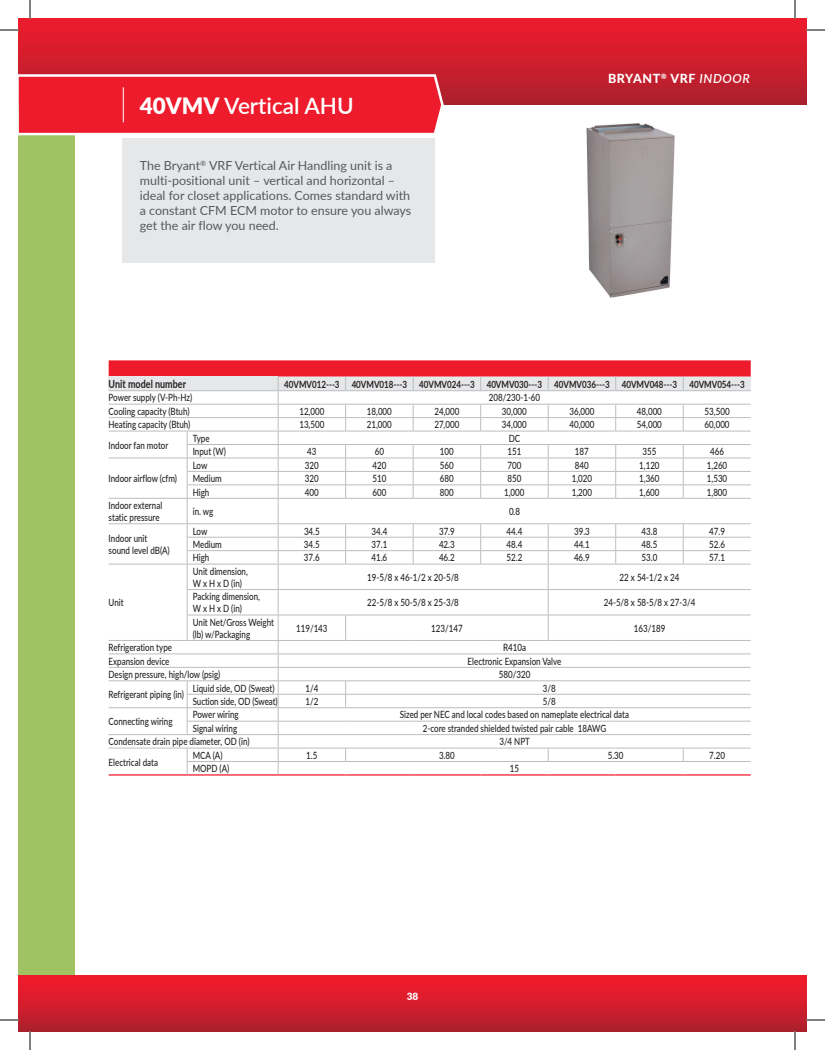
<style>
.page{position:relative;width:825px;height:1050px;background:#fff}
.page>*{position:absolute;margin:0;border:0;box-sizing:border-box;transform-origin:0 0}
.t1{font:600 22.5px "Lato";color:#fff}
.t2{font:12.5px/15px "Lato";color:#57585a}
.t3{font:800 12.5px "Lato";letter-spacing:.05em;color:#fff}
.t4{font:700 11.25px "Lato";color:#231f20;scale:.8 1}
.t5{font:500 10px/12px "Lato";color:#231f20;scale:.8 1}
.t6{font:700 10px "Lato";color:#231f20;scale:.8 1}
.t7{font:900 10px "Lato";color:#fff}
.s1{font-weight:900}
.s2{font-weight:600;font-style:italic}
</style>
<div class="page">
<div style="left:19px;top:19px;width:56px;height:977px;background:#a1c262"></div>
<div style="left:19px;top:19px;width:787px;height:85px;background:linear-gradient(to bottom,#f01b2d,#ad202d)"></div>
<svg style="left:19px;top:73px;width:426px;height:63px;background:#ee3140"></svg>
<hr style="left:123px;top:87px;width:1px;height:35px;background:#fff">
<div style="left:123px;top:138px;width:312px;height:124px;background:#e6e7e9"></div>
<img style="left:586px;top:123px;width:89px;height:175px">
<hr style="left:109px;top:774px;width:78px;height:2px;background:#ee1b2c">
<hr style="left:187px;top:774px;width:91px;height:2px;background:#ee1b2c">
<hr style="left:278px;top:774px;width:68px;height:2px;background:#ee1b2c">
<hr style="left:346px;top:774px;width:67px;height:2px;background:#ee1b2c">
<hr style="left:413px;top:774px;width:68px;height:2px;background:#ee1b2c">
<hr style="left:481px;top:774px;width:67px;height:2px;background:#ee1b2c">
<hr style="left:548px;top:774px;width:68px;height:2px;background:#ee1b2c">
<hr style="left:616px;top:774px;width:67px;height:2px;background:#ee1b2c">
<hr style="left:683px;top:774px;width:68px;height:2px;background:#ee1b2c">
<svg style="left:109px;top:360px;width:642px;height:414px"></svg>
<div style="left:19px;top:975px;width:776px;height:56px;background:linear-gradient(to bottom,#f81a2c,#b1202d)"></div>
<svg style="left:795px;top:975px;width:11px;height:56px"></svg>
<svg style="left:0;top:29px;width:19px;height:2px"></svg>
<svg style="left:806px;top:29px;width:19px;height:2px"></svg>
<svg style="left:0;top:1019px;width:19px;height:2px"></svg>
<svg style="left:806px;top:1019px;width:19px;height:2px"></svg>
<svg style="left:29px;top:0;width:2px;height:19px"></svg>
<svg style="left:29px;top:1031px;width:2px;height:19px"></svg>
<svg style="left:794px;top:0;width:2px;height:19px"></svg>
<svg style="left:794px;top:1031px;width:2px;height:19px"></svg>
<h1 class="t1" style="left:140px;top:89px;width:215px"><span class="s1">40VMV</span> Vertical AHU</h1>
<p class="t2" style="left:140px;top:158px;width:273px">The Bryant<sup>®</sup> VRF Vertical Air Handling unit is a multi-positional unit – vertical and horizontal – ideal for closet applications. Comes standard with a constant CFM ECM motor to ensure you always get the air flow you need.</p>
<p class="t3" style="left:608px;top:69px;width:143px">BRYANT<sup>®</sup> VRF <span class="s2">INDOOR</span></p>
<p class="t4" style="left:109px;top:376px;width:98px">Unit model number</p>
<p class="t6" style="left:284px;top:377px;width:577px">40VMV012---3 40VMV018---3 40VMV024---3 40VMV030---3 40VMV036---3 40VMV048---3 40VMV054---3</p>
<p class="t5" style="left:109px;top:391px;width:106px">Power supply (V-Ph-Hz)</p>
<p class="t5" style="left:489px;top:391px;width:66px">208/230-1-60</p>
<p class="t5" style="left:109px;top:405px;width:103px">Cooling capacity (Btuh)</p>
<p class="t5" style="left:299px;top:405px;width:33px">12,000</p>
<p class="t5" style="left:367px;top:405px;width:33px">18,000</p>
<p class="t5" style="left:434px;top:405px;width:33px">24,000</p>
<p class="t5" style="left:502px;top:405px;width:33px">30,000</p>
<p class="t5" style="left:569px;top:405px;width:33px">36,000</p>
<p class="t5" style="left:637px;top:405px;width:33px">48,000</p>
<p class="t5" style="left:705px;top:405px;width:33px">53,500</p>
<p class="t5" style="left:109px;top:418px;width:104px">Heating capacity (Btuh)</p>
<p class="t5" style="left:299px;top:418px;width:33px">13,500</p>
<p class="t5" style="left:367px;top:418px;width:33px">21,000</p>
<p class="t5" style="left:434px;top:418px;width:33px">27,000</p>
<p class="t5" style="left:502px;top:418px;width:33px">34,000</p>
<p class="t5" style="left:569px;top:418px;width:33px">40,000</p>
<p class="t5" style="left:637px;top:418px;width:33px">54,000</p>
<p class="t5" style="left:705px;top:418px;width:33px">60,000</p>
<p class="t5" style="left:109px;top:438px;width:76px">Indoor fan motor</p>
<p class="t5" style="left:193px;top:432px;width:23px">Type</p>
<p class="t5" style="left:509px;top:432px;width:16px">DC</p>
<p class="t5" style="left:193px;top:445px;width:43px">Input (W)</p>
<p class="t5" style="left:307px;top:445px;width:13px">43</p>
<p class="t5" style="left:375px;top:445px;width:13px">60</p>
<p class="t5" style="left:440px;top:445px;width:19px">100</p>
<p class="t5" style="left:507px;top:445px;width:19px">151</p>
<p class="t5" style="left:575px;top:445px;width:19px">187</p>
<p class="t5" style="left:642px;top:445px;width:19px">355</p>
<p class="t5" style="left:710px;top:445px;width:19px">466</p>
<p class="t5" style="left:109px;top:472px;width:87px">Indoor airflow (cfm)</p>
<p class="t5" style="left:193px;top:459px;width:20px">Low</p>
<p class="t5" style="left:305px;top:459px;width:19px">320</p>
<p class="t5" style="left:372px;top:459px;width:19px">420</p>
<p class="t5" style="left:440px;top:459px;width:19px">560</p>
<p class="t5" style="left:507px;top:459px;width:19px">700</p>
<p class="t5" style="left:575px;top:459px;width:19px">840</p>
<p class="t5" style="left:639px;top:459px;width:27px">1,120</p>
<p class="t5" style="left:707px;top:459px;width:27px">1,260</p>
<p class="t5" style="left:193px;top:472px;width:38px">Medium</p>
<p class="t5" style="left:305px;top:472px;width:19px">320</p>
<p class="t5" style="left:372px;top:472px;width:19px">510</p>
<p class="t5" style="left:440px;top:472px;width:19px">680</p>
<p class="t5" style="left:507px;top:472px;width:19px">850</p>
<p class="t5" style="left:572px;top:472px;width:27px">1,020</p>
<p class="t5" style="left:639px;top:472px;width:27px">1,360</p>
<p class="t5" style="left:707px;top:472px;width:27px">1,530</p>
<p class="t5" style="left:193px;top:486px;width:22px">High</p>
<p class="t5" style="left:305px;top:486px;width:19px">400</p>
<p class="t5" style="left:372px;top:486px;width:19px">600</p>
<p class="t5" style="left:440px;top:486px;width:19px">800</p>
<p class="t5" style="left:504px;top:486px;width:27px">1,000</p>
<p class="t5" style="left:572px;top:486px;width:27px">1,200</p>
<p class="t5" style="left:639px;top:486px;width:27px">1,600</p>
<p class="t5" style="left:707px;top:486px;width:27px">1,800</p>
<p class="t5" style="left:109px;top:499px;width:69px">Indoor external static pressure</p>
<p class="t5" style="left:193px;top:505px;width:27px">in. wg</p>
<p class="t5" style="left:509px;top:505px;width:15px">0.8</p>
<p class="t5" style="left:109px;top:532px;width:78px">Indoor unit sound level dB(A)</p>
<p class="t5" style="left:193px;top:524px;width:20px">Low</p>
<p class="t5" style="left:304px;top:524px;width:21px">34.5</p>
<p class="t5" style="left:372px;top:524px;width:21px">34.4</p>
<p class="t5" style="left:439px;top:524px;width:21px">37.9</p>
<p class="t5" style="left:507px;top:524px;width:21px">44.4</p>
<p class="t5" style="left:574px;top:524px;width:21px">39.3</p>
<p class="t5" style="left:642px;top:524px;width:21px">43.8</p>
<p class="t5" style="left:709px;top:524px;width:21px">47.9</p>
<p class="t5" style="left:193px;top:538px;width:38px">Medium</p>
<p class="t5" style="left:304px;top:538px;width:21px">34.5</p>
<p class="t5" style="left:372px;top:538px;width:21px">37.1</p>
<p class="t5" style="left:439px;top:538px;width:21px">42.3</p>
<p class="t5" style="left:507px;top:538px;width:21px">48.4</p>
<p class="t5" style="left:574px;top:538px;width:21px">44.1</p>
<p class="t5" style="left:642px;top:538px;width:21px">48.5</p>
<p class="t5" style="left:709px;top:538px;width:21px">52.6</p>
<p class="t5" style="left:193px;top:551px;width:22px">High</p>
<p class="t5" style="left:304px;top:551px;width:21px">37.6</p>
<p class="t5" style="left:371px;top:551px;width:21px">41.6</p>
<p class="t5" style="left:439px;top:551px;width:21px">46.2</p>
<p class="t5" style="left:507px;top:551px;width:21px">52.2</p>
<p class="t5" style="left:574px;top:551px;width:21px">46.9</p>
<p class="t5" style="left:642px;top:551px;width:21px">53.0</p>
<p class="t5" style="left:709px;top:551px;width:21px">57.1</p>
<p class="t5" style="left:109px;top:596px;width:20px">Unit</p>
<p class="t5" style="left:193px;top:565px;width:70px">Unit dimension,<br>W x H x D (in)</p>
<p class="t5" style="left:367px;top:571px;width:116px">19-5/8 x 46-1/2 x 20-5/8</p>
<p class="t5" style="left:620px;top:571px;width:76px">22 x 54-1/2 x 24</p>
<p class="t5" style="left:193px;top:590px;width:86px">Packing dimension,<br>W x H x D (in)</p>
<p class="t5" style="left:367px;top:596px;width:116px">22-5/8 x 50-5/8 x 25-3/8</p>
<p class="t5" style="left:604px;top:596px;width:116px">24-5/8 x 58-5/8 x 27-3/4</p>
<p class="t5" style="left:193px;top:616px;width:103px">Unit Net/Gross Weight (lb) w/Packaging</p>
<p class="t5" style="left:296px;top:622px;width:41px">119/143</p>
<p class="t5" style="left:431px;top:622px;width:41px">123/147</p>
<p class="t5" style="left:634px;top:622px;width:41px">163/189</p>
<p class="t5" style="left:109px;top:641px;width:81px">Refrigeration type</p>
<p class="t5" style="left:503px;top:641px;width:30px">R410a</p>
<p class="t5" style="left:109px;top:655px;width:77px">Expansion device</p>
<p class="t5" style="left:468px;top:655px;width:119px">Electronic Expansion Valve</p>
<p class="t5" style="left:109px;top:668px;width:141px">Design pressure, high/low (psig)</p>
<p class="t5" style="left:499px;top:668px;width:41px">580/320</p>
<p class="t5" style="left:109px;top:688px;width:96px">Refrigerant piping (in)</p>
<p class="t5" style="left:193px;top:682px;width:104px">Liquid side, OD (Sweat)</p>
<p class="t5" style="left:305px;top:682px;width:18px">1/4</p>
<p class="t5" style="left:543px;top:682px;width:18px">3/8</p>
<p class="t5" style="left:193px;top:695px;width:108px">Suction side, OD (Sweat)</p>
<p class="t5" style="left:305px;top:695px;width:18px">1/2</p>
<p class="t5" style="left:543px;top:695px;width:18px">5/8</p>
<p class="t5" style="left:193px;top:708px;width:59px">Power wiring</p>
<p class="t5" style="left:400px;top:708px;width:288px">Sized per NEC and local codes based on nameplate electrical data</p>
<p class="t5" style="left:193px;top:722px;width:57px">Signal wiring</p>
<p class="t5" style="left:423px;top:722px;width:231px">2-core stranded shielded twisted pair cable 18AWG</p>
<p class="t5" style="left:109px;top:735px;width:178px">Condensate drain pipe diameter, OD (in)</p>
<p class="t5" style="left:499px;top:735px;width:40px">3/4 NPT</p>
<p class="t5" style="left:109px;top:755px;width:63px">Electrical data</p>
<p class="t5" style="left:109px;top:715px;width:81px">Connecting wiring</p>
<p class="t5" style="left:193px;top:749px;width:39px">MCA (A)</p>
<p class="t5" style="left:306px;top:749px;width:15px">1.5</p>
<p class="t5" style="left:439px;top:749px;width:21px">3.80</p>
<p class="t5" style="left:608px;top:749px;width:21px">5.30</p>
<p class="t5" style="left:709px;top:749px;width:21px">7.20</p>
<p class="t5" style="left:193px;top:762px;width:47px">MOPD (A)</p>
<p class="t5" style="left:510px;top:762px;width:13px">15</p>
<p class="t7" style="left:407px;top:989px;width:13px">38</p>
</div>
